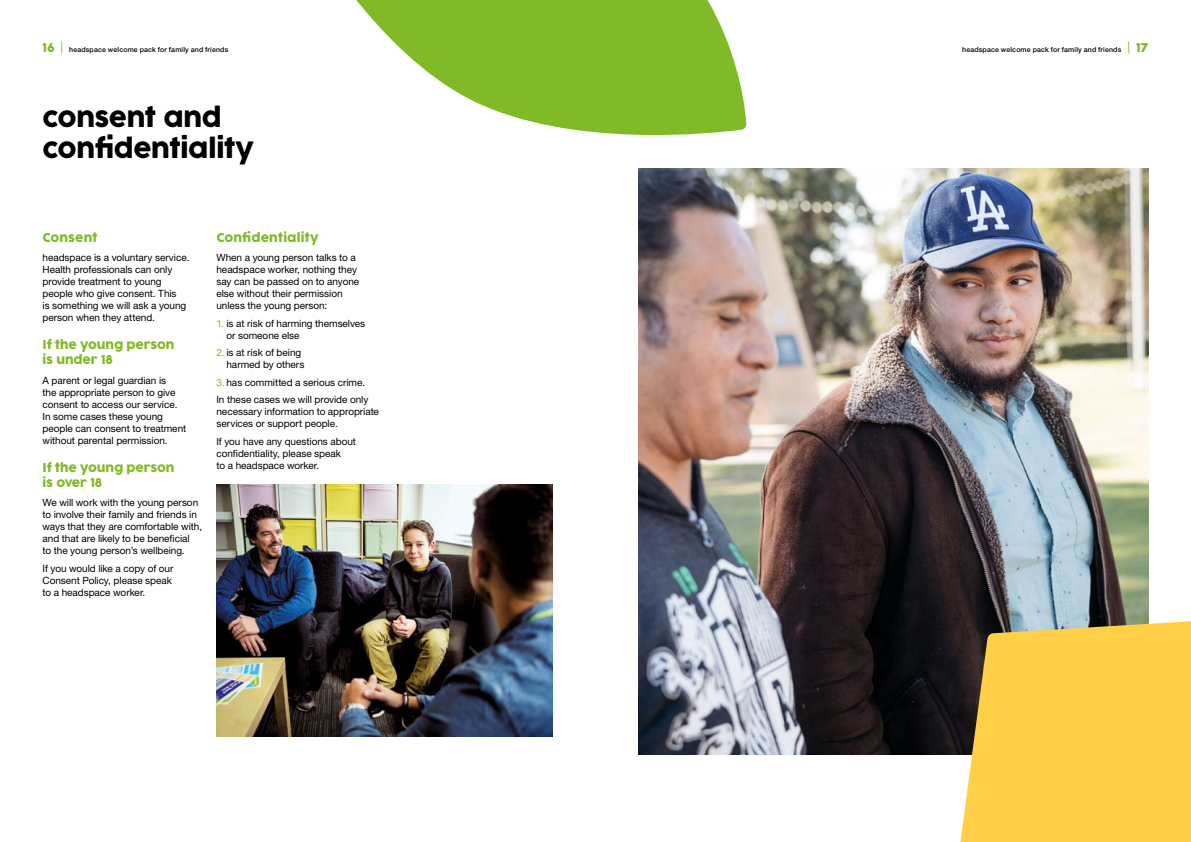
<style>
.page{position:relative;width:1191px;height:842px;background:#fff}
.page>*{position:absolute;margin:0;border:0;box-sizing:border-box;transform-origin:0 0}
.t1{font:26px/31px "Cocogoose Pro";letter-spacing:-.015em;color:#000}
.t2{font:12px/15px "Cocogoose Pro";letter-spacing:-.01em;color:#80ba27}
.t3{font:12px "Cocogoose Pro";letter-spacing:.01em;color:#80ba27}
.t4{font:10px/12px "Helvetica Neue LT Std";letter-spacing:-.005em;color:#000}
.t5{font:500 7px "Helvetica Neue LT Std";letter-spacing:.02em;color:#000}
.s1{font-family:"Cocogoose Pro";font-weight:400;font-size:12px;color:#80ba27}
.s2{font-weight:400;font-size:12px;color:#80ba27}
.s3{color:#80ba27}
</style>
<div class="page">
<img style="left:638px;top:169px;width:510px;height:586px">
<img style="left:216px;top:484px;width:337px;height:252px">
<svg style="left:356px;top:0;width:390px;height:135px;fill:#80ba27"></svg>
<svg style="left:950px;top:610px;width:241px;height:232px;background:#e5be4d"></svg>
<p class="t5" style="left:43px;top:45px;width:187px"><span class="s1">16</span> <span class="s2">|</span> headspace welcome pack for family and friends</p>
<p class="t5" style="left:962px;top:45px;width:188px">headspace welcome pack for family and friends <span class="s2">|</span> <span class="s1">17</span></p>
<h1 class="t1" style="left:43px;top:103px;width:213px">consent and confidentiality</h1>
<p class="t2" style="left:43px;top:230px;width:57px">Consent</p>
<p class="t4" style="left:43px;top:252px;width:148px">headspace is a voluntary service.<br>Health professionals can only provide treatment to young people who give consent. This<br>is something we will ask a young person when they attend.</p>
<p class="t2" style="left:43px;top:338px;width:133px">If the young person is under 18</p>
<p class="t4" style="left:43px;top:374px;width:145px">A parent or legal guardian is<br>the appropriate person to give consent to access our service.<br>In some cases these young people can consent to treatment without parental permission.</p>
<p class="t2" style="left:43px;top:460px;width:133px">If the young person is over 18</p>
<p class="t4" style="left:43px;top:497px;width:161px">We will work with the young person to involve their family and friends in ways that they are comfortable with, and that are likely to be beneficial<br>to the young person’s wellbeing.</p>
<p class="t4" style="left:43px;top:562px;width:132px">If you would like a copy of our<br>Consent Policy, please speak to a headspace worker.</p>
<p class="t3" style="left:216px;top:229px;width:104px">Confidentiality</p>
<p class="t4" style="left:216px;top:252px;width:144px">When a young person talks to a headspace worker, nothing they say can be passed on to anyone else without their permission unless the young person:</p>
<p class="t4" style="left:226px;top:317px;width:140px;text-indent:-10px"><span class="s3">1.</span> is at risk of harming themselves or someone else</p>
<p class="t4" style="left:226px;top:347px;width:79px;text-indent:-10px"><span class="s3">2.</span> is at risk of being harmed by others</p>
<p class="t4" style="left:216px;top:373px;width:153px;line-height:17.5px"><span class="s3">3.</span> has committed a serious crime.<br>In these cases we will provide only</p>
<p class="t4" style="left:216px;top:406px;width:164px">necessary information to appropriate services or support people.</p>
<p class="t4" style="left:216px;top:435px;width:141px">If you have any questions about confidentiality, please speak<br>to a headspace worker.</p>
</div>
